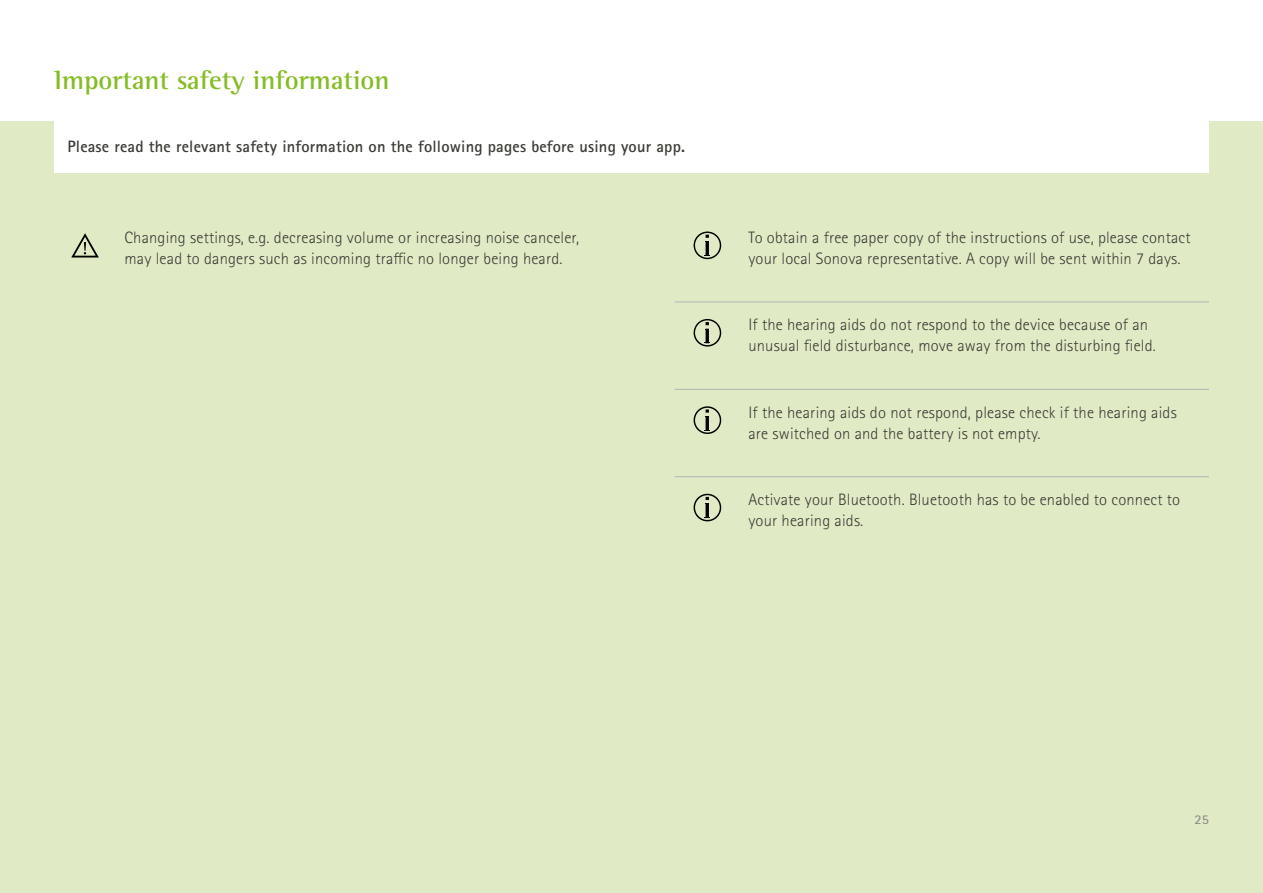
<style>
.page{position:relative;width:1263px;height:893px;background:#fff}
.page>*{position:absolute;margin:0;border:0;box-sizing:border-box;transform-origin:0 0}
.PHO_Subtitle1_18pt_L{font:700 27px "Rotis Semi Serif Pro";color:#86bc25}
.PHO_Bodycopy_11pt_Bl{font:300 16.5px/21px "Rotis Sans Serif Pro";letter-spacing:.01em;color:#3c3b35}
.PHO_Subtitle2_11pt_B{font:700 16.5px "Rotis Sans Serif Pro";letter-spacing:.01em;color:#3c3b35}
.t1{font:700 13.5px "Rotis Sans Serif Pro";color:#92918a}
</style>
<div class="page">
<div style="left:0;top:122px;width:1263px;height:771px;background:#e0ebc6"></div>
<div style="left:54px;top:122px;width:1155px;height:51px;background:#fff"></div>
<svg style="left:71px;top:233px;width:28px;height:24px"></svg>
<hr style="left:675px;top:302px;width:65px;height:1px;background:#b3b2b2">
<hr style="left:740px;top:302px;width:469px;height:1px;background:#b3b2b2">
<hr style="left:675px;top:389px;width:65px;height:1px;background:#b3b2b2">
<hr style="left:740px;top:389px;width:469px;height:1px;background:#b3b2b2">
<hr style="left:675px;top:476px;width:65px;height:1px;background:#b3b2b2">
<hr style="left:740px;top:476px;width:469px;height:1px;background:#b3b2b2">
<svg style="left:694px;top:232px;width:27px;height:27px"></svg>
<svg style="left:694px;top:319px;width:27px;height:28px"></svg>
<svg style="left:694px;top:406px;width:27px;height:28px"></svg>
<svg style="left:694px;top:494px;width:27px;height:27px"></svg>
<p class="PHO_Subtitle1_18pt_L" style="left:54px;top:63px;width:337px">Important safety information</p>
<p class="PHO_Subtitle2_11pt_B" style="left:68px;top:136px;width:619px">Please read the relevant safety information on the following pages before using your app.</p>
<p class="PHO_Bodycopy_11pt_Bl" style="left:125px;top:227px;width:456px">Changing settings, e.g. decreasing volume or increasing noise canceler, may lead to dangers such as incoming traffic no longer being heard.</p>
<p class="PHO_Bodycopy_11pt_Bl" style="left:748px;top:227px;width:444px">To obtain a free paper copy of the instructions of use, please contact your local Sonova representative. A copy will be sent within 7 days.</p>
<p class="PHO_Bodycopy_11pt_Bl" style="left:748px;top:314px;width:409px">If the hearing aids do not respond to the device because of an unusual field disturbance, move away from the disturbing field.</p>
<p class="PHO_Bodycopy_11pt_Bl" style="left:748px;top:402px;width:430px">If the hearing aids do not respond, please check if the hearing aids are switched on and the battery is not empty.</p>
<p class="PHO_Bodycopy_11pt_Bl" style="left:748px;top:489px;width:433px">Activate your Bluetooth. Bluetooth has to be enabled to connect to your hearing aids.</p>
<p class="t1" style="left:1194px;top:811px;width:16px">25</p>
</div>
